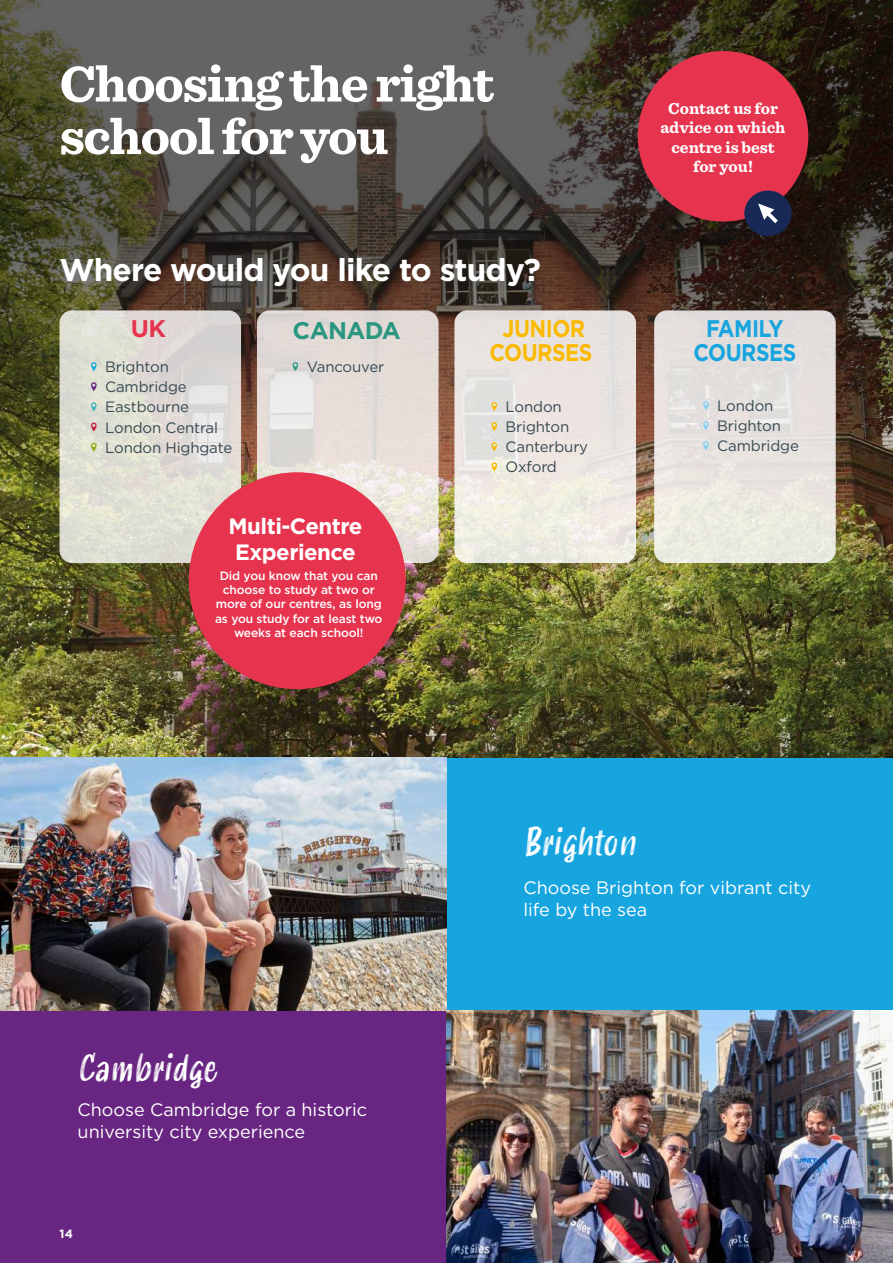
<style>
.page{position:relative;width:893px;height:1263px;background:#fff}
.page>*{position:absolute;margin:0;border:0;box-sizing:border-box;transform-origin:0 0}
.t1{font:700 52.5px/52.5px "Sentinel";letter-spacing:-.025em;color:#fff}
.t2{font:italic 37.2px "Smoothy";color:#fff}
.t3{font:700 31.5px "Gotham";letter-spacing:-.025em;color:#fff}
.t4{font:700 24px/24px "Gotham";letter-spacing:-.025em;color:#fbba00;text-align:center;scale:.88 1}
.t5{font:700 24px/24px "Gotham";letter-spacing:-.025em;color:#17a5df;text-align:center;scale:.88 1}
.t6{font:700 24px "Gotham";letter-spacing:-.025em;color:#2b9781}
.t7{font:700 24px "Gotham";color:#e7344e}
.t8{font:700 22.2px/26.5px "Gotham";letter-spacing:-.025em;color:#fff}
.t9{font:18px/21.6px "Gotham";color:#fff}
.t10{font:700 16.5px/19.5px "Sentinel";color:#fff;text-align:center}
.t11{font:15px/20.1px "Gotham";letter-spacing:-.01em;color:#364951}
.t12{font:500 12px/14.4px "Gotham";letter-spacing:-.01em;color:#fff;text-align:center}
.t13{font:700 12px "Gotham";color:#fff}
</style>
<div class="page">
<img style="left:0;top:612px;width:893px;height:146px">
<img style="left:0;top:0;width:893px;height:612px">
<svg style="left:60px;top:310px;width:181px;height:253px;background:#dfddd4"></svg>
<svg style="left:257px;top:310px;width:181px;height:253px;background:#e5ded9"></svg>
<div style="left:454px;top:310px;width:182px;height:253px;background:linear-gradient(to bottom,#e6dfde,#f0eee4);border-radius:13px"></div>
<svg style="left:91px;top:362px;width:6px;height:9px"></svg>
<svg style="left:91px;top:382px;width:6px;height:9px"></svg>
<svg style="left:91px;top:402px;width:6px;height:9px"></svg>
<svg style="left:91px;top:423px;width:6px;height:8px"></svg>
<svg style="left:91px;top:443px;width:6px;height:9px"></svg>
<svg style="left:293px;top:362px;width:5px;height:9px"></svg>
<svg style="left:491px;top:402px;width:6px;height:9px"></svg>
<svg style="left:491px;top:422px;width:6px;height:9px"></svg>
<svg style="left:491px;top:442px;width:6px;height:9px"></svg>
<svg style="left:491px;top:462px;width:6px;height:9px"></svg>
<div style="left:0;top:1010px;width:446px;height:253px;background:#682682"></div>
<div style="left:446px;top:758px;width:447px;height:252px;background:#17a5df"></div>
<img style="left:0;top:758px;width:446px;height:252px">
<img style="left:446px;top:1010px;width:447px;height:253px">
<div style="left:638px;top:51px;width:170px;height:171px;background:#e7344e;border-radius:50%"></div>
<div style="left:744px;top:191px;width:48px;height:45px;background:#182955;border-radius:50%"></div>
<svg style="left:758px;top:203px;width:20px;height:20px"></svg>
<div style="left:189px;top:472px;width:217px;height:217px;background:#e7344e;border-radius:50%"></div>
<div style="left:654px;top:310px;width:182px;height:253px;background:linear-gradient(to right,#e8e5e0,#e5e2dd);border-radius:13px"></div>
<svg style="left:703px;top:401px;width:6px;height:9px"></svg>
<svg style="left:703px;top:421px;width:6px;height:9px"></svg>
<svg style="left:703px;top:441px;width:6px;height:9px"></svg>
<h1 class="t1" style="left:60px;top:55px;width:437px">Choosing the right school for you</h1>
<h3 class="t3" style="left:60px;top:249px;width:483px">Where would you like to study?</h3>
<h3 class="t7" style="left:131px;top:313px;width:37px">UK</h3>
<h3 class="t6" style="left:293px;top:315px;width:110px">CANADA</h3>
<h3 class="t4" style="left:490px;top:317px;width:118px">JUNIOR<br>COURSES</h3>
<p class="t11" style="left:105px;top:356px;width:129px">Brighton<br>Cambridge<br>Eastbourne<br>London Central<br>London Highgate</p>
<p class="t11" style="left:307px;top:356px;width:79px">Vancouver</p>
<p class="t11" style="left:506px;top:396px;width:84px">London<br>Brighton<br>Canterbury<br>Oxford</p>
<h3 class="t8" style="left:229px;top:512px;width:135px">Multi-Centre<br>Experience</h3>
<p class="t12" style="left:215px;top:568px;width:169px">Did you know that you can choose to study at two or more of our centres, as long as you study for at least two weeks at each school!</p>
<p class="t10" style="left:660px;top:98px;width:127px">Contact us for advice on which centre is best for you!</p>
<h3 class="t5" style="left:693px;top:317px;width:118px">FAMILY<br>COURSES</h3>
<p class="t11" style="left:717px;top:395px;width:83px">London<br>Brighton<br>Cambridge</p>
<h2 class="t2" style="left:523px;top:822px;width:114px">Brighton</h2>
<h2 class="t2" style="left:78px;top:1049px;width:141px">Cambridge</h2>
<p class="t9" style="left:78px;top:1099px;width:291px">Choose Cambridge for a historic university city experience</p>
<p class="t13" style="left:60px;top:1225px;width:15px">14</p>
<p class="t9" style="left:523px;top:877px;width:289px">Choose Brighton for vibrant city life by the sea</p>
</div>
